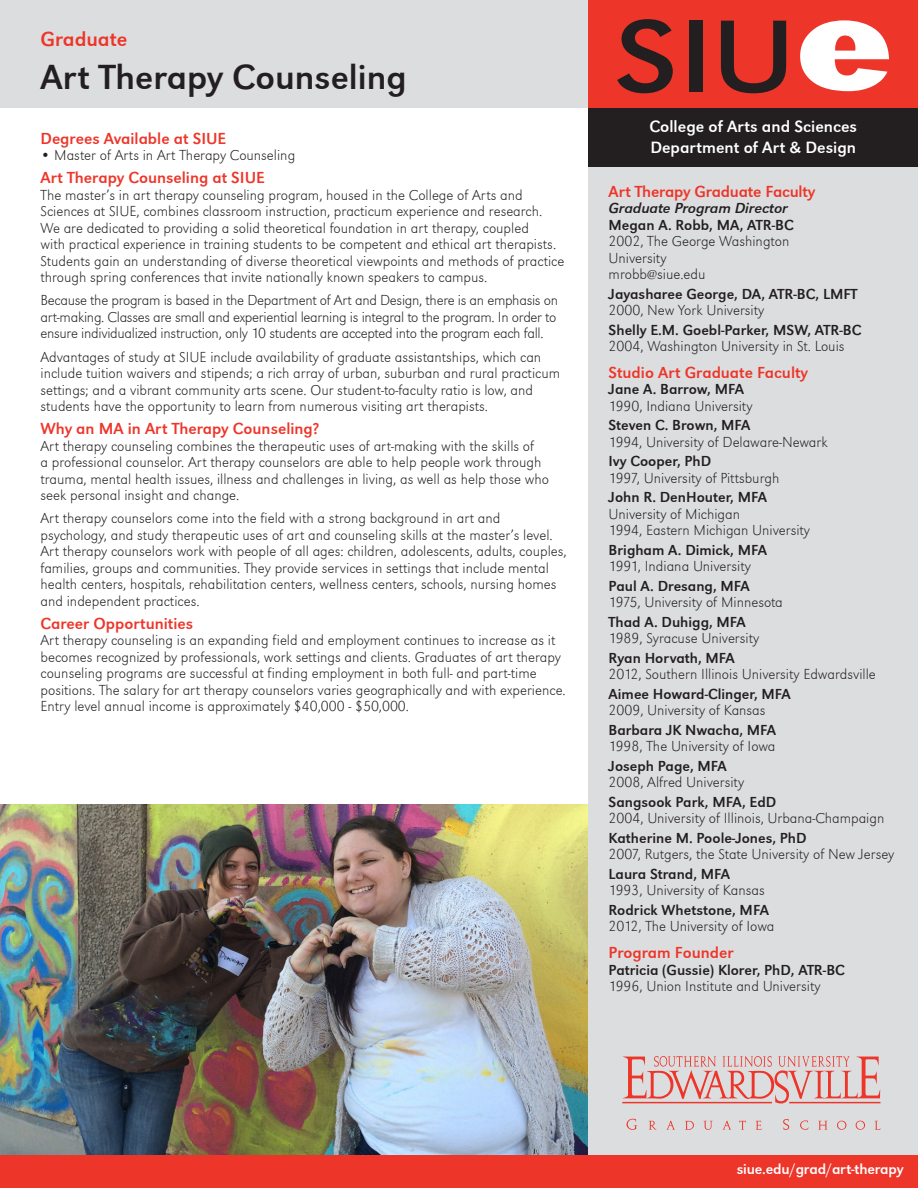
<style>
.page{position:relative;width:918px;height:1188px;background:#fff}
.page>*{position:absolute;margin:0;border:0;box-sizing:border-box;transform-origin:0 0}
.Program{font:36px "URW Grotesk T";color:#231f20}
.Graduate{font:21px "URW Grotesk T";color:#ee3529}
.School{font:16.8px "URW Grotesk T";color:#fff}
.Sub_Header{font:16.5px "URW Grotesk T";color:#ee3529}
.Paragraph{font:15px/16.5px "URW Grotesk T Extr Ligh";color:#231f20}
.Faculty_University{font:15px/16.5px "URW Grotesk T Extr Ligh";color:#231f20}
.Faculty_Name{font:15px "URW Grotesk T";color:#231f20}
.Bullets{font:15px "URW Grotesk T Extr Ligh";color:#231f20}
.Website{font:15px "URW Grotesk T";letter-spacing:-.01em;color:#fff}
.Faculty_Title{font:italic 15px "URW Grotesk T";color:#231f20}
</style>
<div class="page">
<img style="left:0;top:804px;width:589px;height:351px">
<div style="left:589px;top:164px;width:329px;height:994px;background:#dcdddf"></div>
<div style="left:0;top:0;width:589px;height:108px;background:#dcdddf"></div>
<svg style="left:623px;top:1056px;width:257px;height:48px"></svg>
<svg style="left:626px;top:1119px;width:12px;height:11px"></svg>
<svg style="left:648px;top:1121px;width:9px;height:9px"></svg>
<svg style="left:666px;top:1121px;width:9px;height:9px"></svg>
<svg style="left:685px;top:1121px;width:9px;height:9px"></svg>
<svg style="left:704px;top:1121px;width:9px;height:9px"></svg>
<svg style="left:722px;top:1121px;width:10px;height:9px"></svg>
<svg style="left:739px;top:1121px;width:7px;height:9px"></svg>
<svg style="left:755px;top:1121px;width:7px;height:9px"></svg>
<svg style="left:783px;top:1119px;width:6px;height:11px"></svg>
<svg style="left:800px;top:1120px;width:9px;height:10px"></svg>
<svg style="left:818px;top:1121px;width:10px;height:9px"></svg>
<svg style="left:837px;top:1121px;width:9px;height:9px"></svg>
<svg style="left:856px;top:1121px;width:9px;height:9px"></svg>
<svg style="left:874px;top:1121px;width:6px;height:9px"></svg>
<div style="left:589px;top:0;width:329px;height:108px;background:#ee3529"></div>
<svg style="left:617px;top:19px;width:56px;height:74px"></svg>
<div style="left:689px;top:21px;width:13px;height:71px;background:#231f20"></div>
<svg style="left:721px;top:21px;width:65px;height:72px"></svg>
<svg style="left:800px;top:20px;width:89px;height:71px"></svg>
<div style="left:589px;top:108px;width:329px;height:58px;background:#231f20"></div>
<div style="left:0;top:1155px;width:918px;height:33px;background:#ee3529"></div>
<p class="Graduate" style="left:40px;top:27px;width:88px">Graduate</p>
<p class="Program" style="left:40px;top:56px;width:368px">Art Therapy Counseling</p>
<p class="Sub_Header" style="left:40px;top:129px;width:187px">Degrees Available at SIUE</p>
<p class="Bullets" style="left:40px;top:146px;width:256px">• Master of Arts in Art Therapy Counseling</p>
<p class="Sub_Header" style="left:40px;top:168px;width:226px">Art Therapy Counseling at SIUE</p>
<p class="Paragraph" style="left:40px;top:186px;width:525px">The master’s in art therapy counseling program, housed in the College of Arts and Sciences at SIUE, combines classroom instruction, practicum experience and research.<br>We are dedicated to providing a solid theoretical foundation in art therapy, coupled<br>with practical experience in training students to be competent and ethical art therapists.<br>Students gain an understanding of diverse theoretical viewpoints and methods of practice through spring conferences that invite nationally known speakers to campus.</p>
<p class="Paragraph" style="left:40px;top:292px;width:519px;text-align:justify">Because the program is based in the Department of Art and Design, there is an emphasis on art-making. Classes are small and experiential learning is integral to the program. In order to ensure individualized instruction, only 10 students are accepted into the program each fall.</p>
<p class="Paragraph" style="left:40px;top:348px;width:521px">Advantages of study at SIUE include availability of graduate assistantships, which can include tuition waivers and stipends; a rich array of urban, suburban and rural practicum settings; and a vibrant community arts scene. Our student-to-faculty ratio is low, and students have the opportunity to learn from numerous visiting art therapists.</p>
<p class="Sub_Header" style="left:40px;top:419px;width:280px">Why an MA in Art Therapy Counseling?</p>
<p class="Paragraph" style="left:40px;top:437px;width:510px">Art therapy counseling combines the therapeutic uses of art-making with the skills of<br>a professional counselor. Art therapy counselors are able to help people work through trauma, mental health issues, illness and challenges in living, as well as help those who seek personal insight and change.</p>
<p class="Paragraph" style="left:40px;top:510px;width:528px">Art therapy counselors come into the field with a strong background in art and psychology, and study therapeutic uses of art and counseling skills at the master’s level.<br>Art therapy counselors work with people of all ages: children, adolescents, adults, couples, families, groups and communities. They provide services in settings that include mental health centers, hospitals, rehabilitation centers, wellness centers, schools, nursing homes and independent practices.</p>
<p class="Sub_Header" style="left:40px;top:614px;width:154px">Career Opportunities</p>
<p class="Paragraph" style="left:40px;top:632px;width:527px">Art therapy counseling is an expanding field and employment continues to increase as it becomes recognized by professionals, work settings and clients. Graduates of art therapy counseling programs are successful at finding employment in both full- and part-time positions. The salary for art therapy counselors varies geographically and with experience.<br>Entry level annual income is approximately $40,000 - $50,000.</p>
<p class="School" style="left:649px;top:117px;width:209px">College of Arts and Sciences</p>
<p class="School" style="left:650px;top:138px;width:207px">Department of Art &amp; Design</p>
<p class="Sub_Header" style="left:609px;top:182px;width:208px">Art Therapy Graduate Faculty</p>
<p class="Faculty_Title" style="left:609px;top:200px;width:181px">Graduate Program Director</p>
<p class="Faculty_Name" style="left:609px;top:216px;width:187px">Megan A. Robb, MA, ATR-BC</p>
<p class="Faculty_University" style="left:609px;top:233px;width:182px">2002, The George Washington<br>University</p>
<p class="Faculty_University" style="left:609px;top:266px;width:98px">mrobb@siue.edu</p>
<p class="Faculty_Name" style="left:609px;top:285px;width:250px">Jayasharee George, DA, ATR-BC, LMFT</p>
<p class="Faculty_University" style="left:609px;top:302px;width:157px">2000, New York University</p>
<p class="Faculty_Name" style="left:609px;top:321px;width:254px">Shelly E.M. Goebl-Parker, MSW, ATR-BC</p>
<p class="Faculty_University" style="left:609px;top:338px;width:237px">2004, Washington University in St. Louis</p>
<p class="Sub_Header" style="left:609px;top:363px;width:201px">Studio Art Graduate Faculty</p>
<p class="Faculty_Name" style="left:609px;top:381px;width:137px">Jane A. Barrow, MFA</p>
<p class="Faculty_University" style="left:609px;top:398px;width:145px">1990, Indiana University</p>
<p class="Faculty_Name" style="left:609px;top:417px;width:143px">Steven C. Brown, MFA</p>
<p class="Faculty_University" style="left:609px;top:434px;width:221px">1994, University of Delaware-Newark</p>
<p class="Faculty_Name" style="left:609px;top:453px;width:104px">Ivy Cooper, PhD</p>
<p class="Faculty_University" style="left:609px;top:470px;width:172px">1997, University of Pittsburgh</p>
<p class="Faculty_Name" style="left:609px;top:489px;width:160px">John R. DenHouter, MFA</p>
<p class="Faculty_University" style="left:609px;top:506px;width:133px">University of Michigan</p>
<p class="Faculty_University" style="left:609px;top:522px;width:203px">1994, Eastern Michigan University</p>
<p class="Faculty_Name" style="left:609px;top:541px;width:160px">Brigham A. Dimick, MFA</p>
<p class="Faculty_University" style="left:609px;top:558px;width:144px">1991, Indiana University</p>
<p class="Faculty_Name" style="left:609px;top:577px;width:143px">Paul A. Dresang, MFA</p>
<p class="Faculty_University" style="left:609px;top:594px;width:176px">1975, University of Minnesota</p>
<p class="Faculty_Name" style="left:609px;top:613px;width:139px">Thad A. Duhigg, MFA</p>
<p class="Faculty_University" style="left:609px;top:630px;width:152px">1989, Syracuse University</p>
<p class="Faculty_Name" style="left:609px;top:649px;width:128px">Ryan Horvath, MFA</p>
<p class="Faculty_University" style="left:609px;top:666px;width:269px">2012, Southern Illinois University Edwardsville</p>
<p class="Faculty_Name" style="left:609px;top:685px;width:184px">Aimee Howard-Clinger, MFA</p>
<p class="Faculty_University" style="left:609px;top:702px;width:158px">2009, University of Kansas</p>
<p class="Faculty_Name" style="left:609px;top:721px;width:169px">Barbara JK Nwacha, MFA</p>
<p class="Faculty_University" style="left:609px;top:738px;width:168px">1998, The University of Iowa</p>
<p class="Faculty_Name" style="left:609px;top:757px;width:120px">Joseph Page, MFA</p>
<p class="Faculty_University" style="left:609px;top:774px;width:137px">2008, Alfred University</p>
<p class="Faculty_Name" style="left:609px;top:793px;width:169px">Sangsook Park, MFA, EdD</p>
<p class="Faculty_University" style="left:609px;top:810px;width:277px">2004, University of Illinois, Urbana-Champaign</p>
<p class="Faculty_Name" style="left:609px;top:829px;width:199px">Katherine M. Poole-Jones, PhD</p>
<p class="Faculty_University" style="left:609px;top:846px;width:287px">2007, Rutgers, the State University of New Jersey</p>
<p class="Faculty_Name" style="left:609px;top:865px;width:123px">Laura Strand, MFA</p>
<p class="Faculty_University" style="left:609px;top:882px;width:158px">1993, University of Kansas</p>
<p class="Faculty_Name" style="left:609px;top:901px;width:162px">Rodrick Whetstone, MFA</p>
<p class="Faculty_University" style="left:609px;top:918px;width:167px">2012, The University of Iowa</p>
<p class="Sub_Header" style="left:609px;top:943px;width:126px">Program Founder</p>
<p class="Faculty_Name" style="left:609px;top:961px;width:238px">Patricia (Gussie) Klorer, PhD, ATR-BC</p>
<p class="Faculty_University" style="left:609px;top:978px;width:213px">1996, Union Institute and University</p>
<p class="Website" style="left:737px;top:1161px;width:168px">siue.edu/grad/art-therapy</p>
</div>
